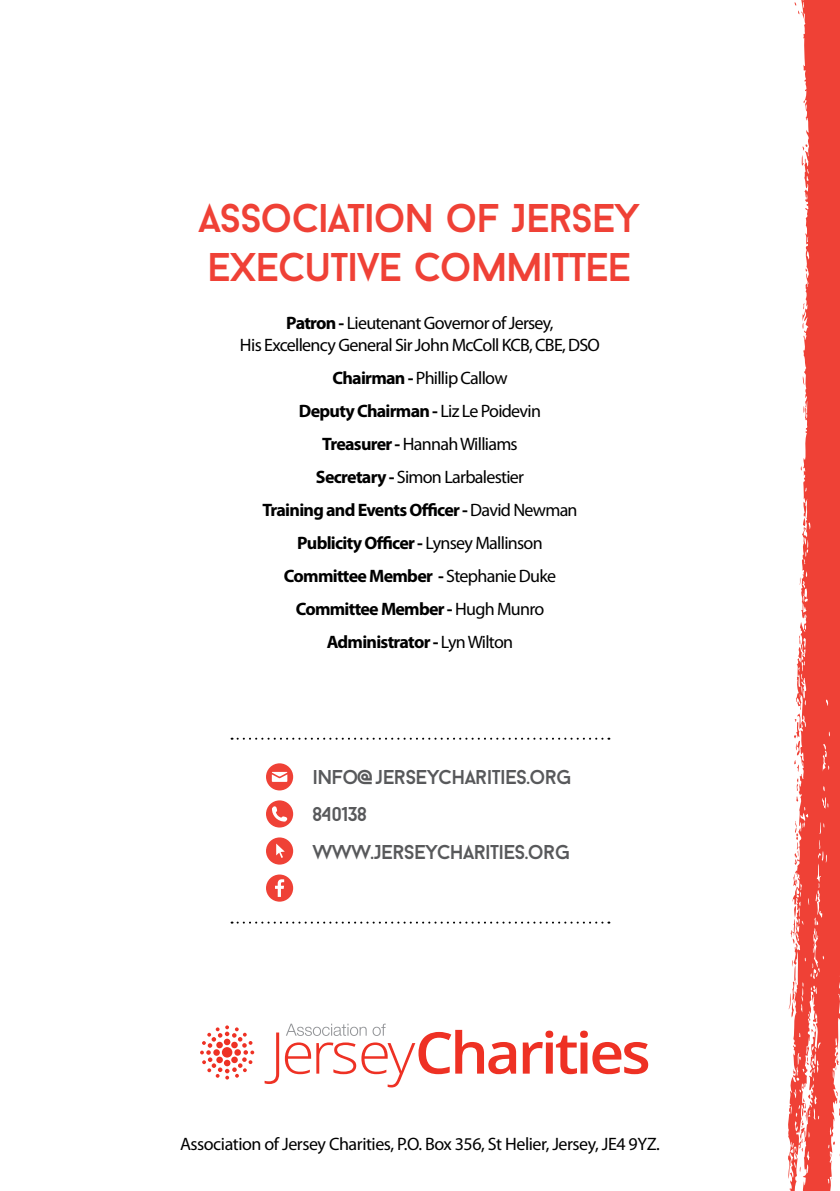
<style>
.page{position:relative;width:840px;height:1191px;background:#fff}
.page>*{position:absolute;margin:0;border:0;box-sizing:border-box;transform-origin:0 0}
.t1{font:40px/48px "Baron Neue";letter-spacing:-.03em;color:#ef4136}
.t2{font:20px/37.4px "Baron Neue";letter-spacing:-.03em;color:#58595b}
.t3{font:700 18px/33px "Myriad Pro";letter-spacing:-.04em;color:#000;text-align:center}
.t4{font:18px/21.6px "Myriad Pro";letter-spacing:-.04em;color:#000;text-align:center}
.s1{font-weight:700}
.s2{font-weight:400}
</style>
<div class="page">
<svg style="left:788px;top:0;width:51px;height:1191px;fill:#ef4136"></svg>
<svg style="left:799px;top:1094px;width:10px;height:57px"></svg>
<svg style="left:792px;top:1069px;width:3px;height:5px"></svg>
<svg style="left:810px;top:1022px;width:4px;height:10px"></svg>
<svg style="left:788px;top:960px;width:8px;height:57px"></svg>
<svg style="left:790px;top:906px;width:5px;height:37px"></svg>
<svg style="left:793px;top:821px;width:5px;height:44px"></svg>
<svg style="left:795px;top:778px;width:3px;height:23px"></svg>
<svg style="left:793px;top:719px;width:6px;height:53px"></svg>
<svg style="left:798px;top:635px;width:2px;height:9px"></svg>
<svg style="left:802px;top:517px;width:3px;height:15px"></svg>
<svg style="left:802px;top:303px;width:2px;height:6px"></svg>
<svg style="left:264px;top:1032px;width:15px;height:52px"></svg>
<svg style="left:285px;top:1023px;width:231px;height:64px"></svg>
<svg style="left:522px;top:1030px;width:125px;height:44px"></svg>
<svg style="left:200px;top:1025px;width:54px;height:54px"></svg>
<svg style="left:266px;top:800px;width:27px;height:27px"></svg>
<svg style="left:266px;top:763px;width:27px;height:27px"></svg>
<svg style="left:266px;top:837px;width:27px;height:27px"></svg>
<div style="left:266px;top:874px;width:27px;height:27px;background:#ef4136;border-radius:50%"></div>
<svg style="left:275px;top:879px;width:9px;height:18px"></svg>
<svg style="left:231px;top:737px;width:378px;height:2px"></svg>
<svg style="left:231px;top:921px;width:378px;height:2px"></svg>
<h1 class="t1" style="left:198px;top:194px;width:443px">ASSOCIATION OF JERSEY<br>EXECUTIVE COMMITTEE</h1>
<p class="t4" style="left:240px;top:313px;width:361px"><span class="s1">Patron -</span> Lieutenant Governor of Jersey,<br>His Excellency General Sir John McColl KCB, CBE, DSO</p>
<p class="t3" style="left:262px;top:361px;width:316px">Chairman - <span class="s2">Phillip Callow<br></span>Deputy Chairman - <span class="s2">Liz Le Poidevin<br></span>Treasurer - <span class="s2">Hannah Williams<br></span>Secretary - <span class="s2">Simon Larbalestier<br></span>Training and Events Officer - <span class="s2">David Newman<br></span>Publicity Officer - <span class="s2">Lynsey Mallinson<br></span>Committee Member - <span class="s2">Stephanie Duke<br></span>Committee Member - <span class="s2">Hugh Munro<br></span>Administrator - <span class="s2">Lyn Wilton</span></p>
<p class="t2" style="left:312px;top:758px;width:261px">INFO@JERSEYCHARITIES.ORG<br>840138<br>WWW.JERSEYCHARITIES.ORG</p>
<p class="t4" style="left:180px;top:1133px;width:481px">Association of Jersey Charities, P.O. Box 356, St Helier, Jersey, JE4 9YZ.</p>
</div>
